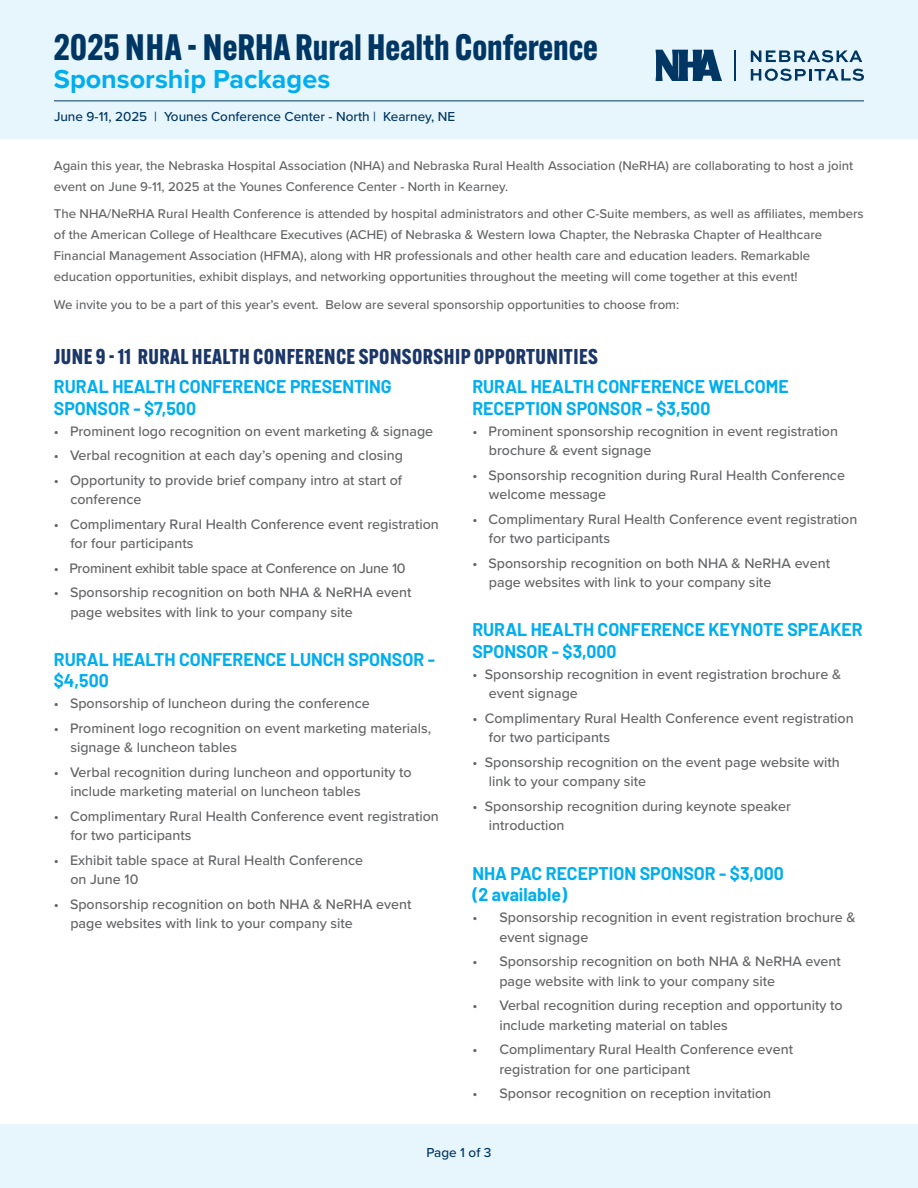
<style>
.page{position:relative;width:918px;height:1188px;background:#fff}
.page>*{position:absolute;margin:0;border:0;box-sizing:border-box;transform-origin:0 0}
.t1{font:700 36px "Alternate Gothic ATF";color:#003663}
.t2{font:700 27px "Proxima Nova";color:#00aeef}
.t3{font:700 21px "Alternate Gothic ATF";letter-spacing:.02em;color:#1b3668}
.t4{font:700 18px/21.6px "Barlow";color:#00aeef}
.t5{font:500 14.25px/19.5px "Proxima Nova";color:#636466}
.t6{font:500 14.25px "Proxima Nova";letter-spacing:-.02em;color:#636466}
.t7{font:500 13.5px "Proxima Nova";color:#003663}
.t8{font:500 13.2px/21px "Proxima Nova";color:#636466}
</style>
<div class="page">
<div style="left:0;top:1124px;width:918px;height:64px;background:#e7f6fd"></div>
<div style="left:0;top:0;width:918px;height:138px;background:#e7f6fd"></div>
<svg style="left:751px;top:50px;width:111px;height:12px"></svg>
<svg style="left:751px;top:69px;width:113px;height:12px"></svg>
<svg style="left:656px;top:50px;width:66px;height:31px"></svg>
<hr style="left:734px;top:50px;width:2px;height:31px;background:#003663">
<hr style="left:54px;top:100px;width:810px;height:1px;background:#003663">
<h1 class="t1" style="left:54px;top:24px;width:546px">2025 NHA - NeRHA Rural Health Conference</h1>
<h2 class="t2" style="left:54px;top:59px;width:278px">Sponsorship Packages</h2>
<p class="t7" style="left:54px;top:106px;width:403px">June 9-11, 2025 | Younes Conference Center - North | Kearney, NE</p>
<p class="t8" style="left:54px;top:154px;width:801px">Again this year, the Nebraska Hospital Association (NHA) and Nebraska Rural Health Association (NeRHA) are collaborating to host a joint event on June 9-11, 2025 at the Younes Conference Center - North in Kearney.</p>
<p class="t8" style="left:54px;top:203px;width:811px">The NHA/NeRHA Rural Health Conference is attended by hospital administrators and other C-Suite members, as well as affiliates, members of the American College of Healthcare Executives (ACHE) of Nebraska &amp; Western Iowa Chapter, the Nebraska Chapter of Healthcare Financial Management Association (HFMA), along with HR professionals and other health care and education leaders. Remarkable education opportunities, exhibit displays, and networking opportunities throughout the meeting will come together at this event!</p>
<p class="t8" style="left:54px;top:294px;width:627px">We invite you to be a part of this year’s event. Below are several sponsorship opportunities to choose from:</p>
<h3 class="t3" style="left:54px;top:343px;width:545px">JUNE 9 - 11 RURAL HEALTH CONFERENCE SPONSORSHIP OPPORTUNITIES</h3>
<p class="t4" style="left:54px;top:375px;width:339px">RURAL HEALTH CONFERENCE PRESENTING<br>SPONSOR - $7,500</p>
<p class="t5" style="left:54px;top:421px;width:381px">• Prominent logo recognition on event marketing &amp; signage</p>
<p class="t5" style="left:54px;top:445px;width:351px">• Verbal recognition at each day’s opening and closing</p>
<p class="t5" style="left:70px;top:470px;width:333px;text-indent:-17px">• Opportunity to provide brief company intro at start of conference</p>
<p class="t5" style="left:70px;top:514px;width:370px;text-indent:-17px">• Complimentary Rural Health Conference event registration for four participants</p>
<p class="t6" style="left:54px;top:558px;width:353px">• Prominent exhibit table space at Conference on June 10</p>
<p class="t5" style="left:70px;top:582px;width:343px;text-indent:-17px">• Sponsorship recognition on both NHA &amp; NeRHA event page websites with link to your company site</p>
<p class="t4" style="left:54px;top:647px;width:383px">RURAL HEALTH CONFERENCE LUNCH SPONSOR - $4,500</p>
<p class="t5" style="left:54px;top:693px;width:317px">• Sponsorship of luncheon during the conference</p>
<p class="t5" style="left:70px;top:718px;width:362px;text-indent:-17px">• Prominent logo recognition on event marketing materials, signage &amp; luncheon tables</p>
<p class="t5" style="left:70px;top:762px;width:343px;text-indent:-17px">• Verbal recognition during luncheon and opportunity to include marketing material on luncheon tables</p>
<p class="t5" style="left:70px;top:806px;width:370px;text-indent:-17px">• Complimentary Rural Health Conference event registration for two participants</p>
<p class="t5" style="left:70px;top:850px;width:294px;text-indent:-17px">• Exhibit table space at Rural Health Conference on June 10</p>
<p class="t5" style="left:70px;top:894px;width:343px;text-indent:-17px">• Sponsorship recognition on both NHA &amp; NeRHA event page websites with link to your company site</p>
<p class="t4" style="left:472px;top:375px;width:318px">RURAL HEALTH CONFERENCE WELCOME<br>RECEPTION SPONSOR - $3,500</p>
<p class="t5" style="left:489px;top:421px;width:351px;text-indent:-17px">• Prominent sponsorship recognition in event registration brochure &amp; event signage</p>
<p class="t5" style="left:489px;top:465px;width:358px;text-indent:-17px">• Sponsorship recognition during Rural Health Conference welcome message</p>
<p class="t5" style="left:489px;top:509px;width:370px;text-indent:-17px">• Complimentary Rural Health Conference event registration for two participants</p>
<p class="t5" style="left:489px;top:553px;width:343px;text-indent:-17px">• Sponsorship recognition on both NHA &amp; NeRHA event page websites with link to your company site</p>
<p class="t4" style="left:472px;top:617px;width:392px">RURAL HEALTH CONFERENCE KEYNOTE SPEAKER<br>SPONSOR - $3,000</p>
<p class="t5" style="left:489px;top:664px;width:354px;text-indent:-17px">• Sponsorship recognition in event registration brochure &amp; event signage</p>
<p class="t5" style="left:489px;top:708px;width:366px;text-indent:-17px">• Complimentary Rural Health Conference event registration for two participants</p>
<p class="t5" style="left:489px;top:752px;width:352px;text-indent:-17px">• Sponsorship recognition on the event page website with link to your company site</p>
<p class="t5" style="left:489px;top:796px;width:303px;text-indent:-17px">• Sponsorship recognition during keynote speaker introduction</p>
<p class="t4" style="left:472px;top:861px;width:313px">NHA PAC RECEPTION SPONSOR - $3,000 (2 available)</p>
<p class="t5" style="left:499px;top:907px;width:358px;text-indent:-27px">• Sponsorship recognition in event registration brochure &amp; event signage</p>
<p class="t5" style="left:499px;top:951px;width:343px;text-indent:-27px">• Sponsorship recognition on both NHA &amp; NeRHA event page website with link to your company site</p>
<p class="t5" style="left:499px;top:995px;width:345px;text-indent:-27px">• Verbal recognition during reception and opportunity to include marketing material on tables</p>
<p class="t5" style="left:499px;top:1039px;width:295px;text-indent:-27px">• Complimentary Rural Health Conference event registration for one participant</p>
<p class="t5" style="left:472px;top:1083px;width:300px">• Sponsor recognition on reception invitation</p>
<p class="t7" style="left:427px;top:1142px;width:66px">Page 1 of 3</p>
</div>
